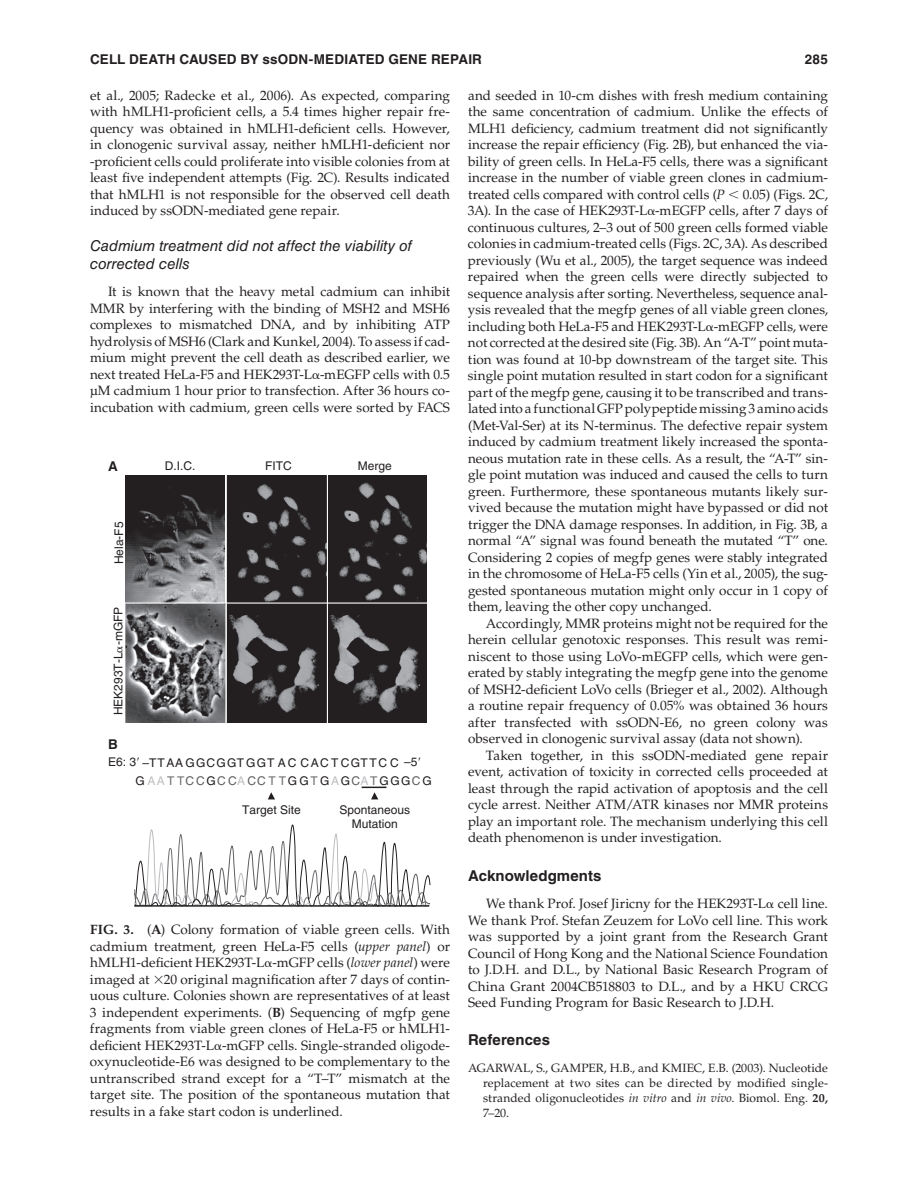
<style>
.page{position:relative;width:918px;height:1188px;background:#fff}
.page>*{position:absolute;margin:0;border:0;box-sizing:border-box;transform-origin:0 0}
.t1{font:italic 15px/18px "Helvetica LT Std";color:#231f20}
.t2{font:700 15px "Helvetica LT Std";letter-spacing:.01em;color:#231f20}
.t3{font:13.5px/16.5px "Palatino LT Std";color:#231f20;text-align:justify}
.t4{font:700 13.5px "Helvetica LT Std";letter-spacing:.01em;color:#231f20}
.t5{font:12px/15px "Palatino LT Std";color:#231f20;text-align:justify}
.t6{font:12px/13.5px "Helvetica LT Std";color:#231f20;text-align:center}
.t7{font:12px/17.9px "Helvetica LT Std";letter-spacing:.155em;color:#231f20}
.t8{font:12px "Helvetica LT Std";letter-spacing:.105em;color:#231f20}
.t9{font:12px "Helvetica LT Std";color:#bebfc2}
.t10{font:12px "Helvetica LT Std";color:#6c6d70}
.t11{font:12px "Helvetica LT Std";color:#5e5e61}
.s1{font-style:italic}
.s2{font-weight:700}
.s3{color:#bebfc2}
.s4{color:#6c6d70}
.s5{color:#5e5e61}
</style>
<div class="page">
<svg style="left:134px;top:786px;width:297px;height:121px"></svg>
<hr style="left:134px;top:905px;width:295px;height:2px;background:#231f20">
<img style="left:125px;top:475px;width:302px;height:248px">
<p class="t4" style="left:90px;top:54px;width:394px">CELL DEATH CAUSED BY ssODN-MEDIATED GENE REPAIR</p>
<p class="t4" style="left:805px;top:54px;width:25px">285</p>
<p class="t3" style="left:468px;top:89px;width:362px">and seeded in 10-cm dishes with fresh medium containing the same concentration of cadmium. Unlike the effects of MLH1 deficiency, cadmium treatment did not significantly increase the repair efficiency (Fig. 2B), but enhanced the via&shy;bility of green cells. In HeLa-F5 cells, there was a significant increase in the number of viable green clones in cadmium&shy;treated cells compared with control cells (<span class="s1">P</span></p>
<p class="t3" style="left:90px;top:88px;width:362px">et al., 2005; Radecke et al., 2006). As expected, comparing with hMLH1-proficient cells, a 5.4 times higher repair fre&shy;quency was obtained in hMLH1-deficient cells. However, in clonogenic survival assay, neither hMLH1-deficient nor -proficient cells could proliferate into visible colonies from at least five independent attempts (Fig. 2C). Results indicated that hMLH1 is not responsible for the observed cell death induced by ssODN-mediated gene repair.</p>
<p class="t1" style="left:90px;top:238px;width:324px">Cadmium treatment did not affect the viability of corrected cells</p>
<p class="t3" style="left:90px;top:285px;width:362px;text-indent:18px">It is known that the heavy metal cadmium can inhibit MMR by interfering with the binding of MSH2 and MSH6 complexes to mismatched DNA, and by inhibiting ATP hydrolysis of MSH6 (Clark and Kunkel, 2004). To assess if cad&shy;mium might prevent the cell death as described earlier, we next treated HeLa-F5 and HEK293T-L -mEGFP cells with 0.5 μM cadmium 1 hour prior to transfection. After 36 hours co&shy;incubation with cadmium, green cells were sorted by FACS</p>
<p class="t3" style="left:468px;top:187px;width:362px;text-indent:275px">0.05) (Figs. 2C, 3A). In the case of HEK293T-L -mEGFP cells, after 7 days of continuous cultures, 2–3 out of 500 green cells formed viable colonies in cadmium-treated cells (Figs. 2C, 3A). As described previously (Wu et al., 2005), the target sequence was indeed repaired when the green cells were directly subjected to sequence analysis after sorting. Nevertheless, sequence anal&shy;ysis revealed that the megfp genes of all viable green clones, including both HeLa-F5 and HEK293T-L -mEGFP cells, were not corrected at the desired site (Fig. 3B). An “A-T” point muta&shy;tion was found at 10-bp downstream of the target site. This single point mutation resulted in start codon for a significant part of the megfp gene, causing it to be transcribed and trans&shy;lated into a functional GFP polypeptide missing 3 amino acids (Met-Val-Ser) at its N-terminus. The defective repair system induced by cadmium treatment likely increased the sponta&shy;neous mutation rate in these cells. As a result, the “A-T” sin&shy;gle point mutation was induced and caused the cells to turn green. Furthermore, these spontaneous mutants likely sur&shy;vived because the mutation might have bypassed or did not trigger the DNA damage responses. In addition, in Fig. 3B, a normal “A” signal was found beneath the mutated “T” one.<br>Considering 2 copies of megfp genes were stably integrated in the chromosome of HeLa-F5 cells (Yin et al., 2005), the sug&shy;gested spontaneous mutation might only occur in 1 copy of them, leaving the other copy unchanged.</p>
<p class="t3" style="left:468px;top:616px;width:362px;text-indent:18px">Accordingly, MMR proteins might not be required for the herein cellular genotoxic responses. This result was remi&shy;niscent to those using LoVo-mEGFP cells, which were gen&shy;erated by stably integrating the megfp gene into the genome of MSH2-deficient LoVo cells (Brieger et al., 2002). Although a routine repair frequency of 0.05% was obtained 36 hours after transfected with ssODN-E6, no green colony was observed in clonogenic survival assay (data not shown).</p>
<p class="t3" style="left:468px;top:748px;width:362px;text-indent:18px">Taken together, in this ssODN-mediated gene repair event, activation of toxicity in corrected cells proceeded at least through the rapid activation of apoptosis and the cell cycle arrest. Neither ATM/ATR kinases nor MMR proteins play an important role. The mechanism underlying this cell death phenomenon is under investigation.</p>
<p class="t2" style="left:468px;top:870px;width:135px">Acknowledgments</p>
<p class="t3" style="left:468px;top:897px;width:362px;text-indent:18px">We thank Prof. Josef Jiricny for the HEK293T-L cell line.<br>We thank Prof. Stefan Zeuzem for LoVo cell line. This work was supported by a joint grant from the Research Grant Council of Hong Kong and the National Science Foundation to J.D.H. and D.L., by National Basic Research Program of China Grant 2004CB518803 to D.L., and by a HKU CRCG Seed Funding Program for Basic Research to J.D.H.</p>
<p class="t2" style="left:468px;top:1034px;width:84px">References</p>
<p class="t5" style="left:483px;top:1062px;width:346px;text-indent:-15px">AGARWAL, S., GAMPER, H.B., and KMIEC, E.B. (2003). Nucleotide replacement at two sites can be directed by modified single&shy;stranded oligonucleotides <span class="s1">in vitro</span> and <span class="s1">in vivo</span>. Biomol. Eng. <span class="s2">20, </span>7–20.</p>
<p class="t4" style="left:108px;top:461px;width:11px">A</p>
<p class="t6" style="left:165px;top:460px;width:32px">D.I.C.</p>
<p class="t6" style="left:265px;top:460px;width:28px">FITC</p>
<p class="t6" style="left:358px;top:460px;width:36px">Merge</p>
<p class="t6" style="left:113px;top:564px;width:44px;rotate:-90deg">Hela-F5</p>
<p class="t6" style="left:113px;top:715px;width:110px;rotate:-90deg">HEK293T-L -mGFP</p>
<p class="t4" style="left:108px;top:739px;width:11px">B</p>
<p class="t6" style="left:108px;top:756px;width:30px">E6: 3</p>
<p class="t8" style="left:142px;top:758px;width:277px">–TTAAGG GG GGT AC C C CGTTCC –5</p>
<p class="t6" style="left:207px;top:757px;width:10px">C</p>
<p class="t7" style="left:136px;top:755px;width:298px;text-indent:175px">A<br>G<span class="s3">AA</span><span class="s4">TT</span><span class="s5">CC CC CC</span><span class="s4">T T</span>GG G G<span class="s5">C</span><span class="s3">A</span><span class="s4">T</span>GGG G</p>
<p class="t6" style="left:237px;top:757px;width:9px">T</p>
<p class="t6" style="left:331px;top:757px;width:9px">T</p>
<p class="t6" style="left:206px;top:775px;width:11px">G</p>
<p class="t9" style="left:237px;top:776px;width:10px">A</p>
<p class="t9" style="left:331px;top:776px;width:10px">A</p>
<p class="t10" style="left:311px;top:776px;width:9px">T</p>
<p class="t11" style="left:412px;top:776px;width:10px">C</p>
<p class="t6" style="left:242px;top:805px;width:60px">Target Site</p>
<p class="t6" style="left:339px;top:805px;width:72px">Spontaneous<br>Mutation</p>
<p class="t3" style="left:90px;top:923px;width:362px"><span class="s2">FIG. 3.</span> (<span class="s2">A</span>) Colony formation of viable green cells. With cadmium treatment, green HeLa-F5 cells (<span class="s1">upper panel</span>) or hMLH1-deficient HEK293T-L -mGFP cells (<span class="s1">lower panel</span>) were imaged at 20 original magnification after 7 days of contin&shy;uous culture. Colonies shown are representatives of at least 3 independent experiments. (<span class="s2">B</span>) Sequencing of mgfp gene fragments from viable green clones of HeLa-F5 or hMLH1- deficient HEK293T-L -mGFP cells. Single-stranded oligode&shy;oxynucleotide-E6 was designed to be complementary to the untranscribed strand except for a “T–T” mismatch at the target site. The position of the spontaneous mutation that results in a fake start codon is underlined.</p>
</div>
